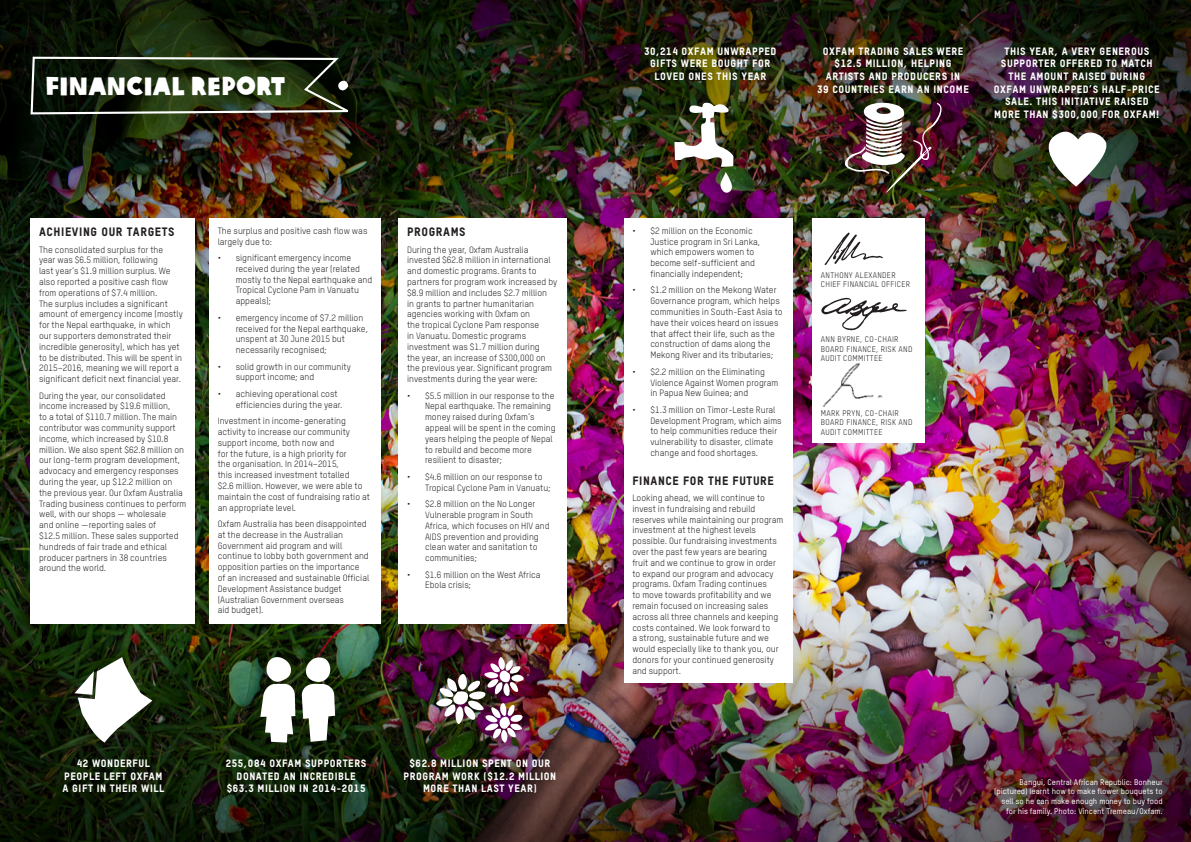
<style>
.page{position:relative;width:1191px;height:842px;background:#fff}
.page>*{position:absolute;margin:0;border:0;box-sizing:border-box;transform-origin:0 0}
.Body_Copy{font:25px "Oxfam Global Headline";color:#fff}
.Sub_Heading{font:12px "Oxfam TSTARPRO Headline";letter-spacing:.05em;color:#231f20}
.t1{font:10.5px/12.6px "Oxfam TSTARPRO Headline";letter-spacing:.05em;color:#fff;text-align:center}
.Body_Copy-2{font:9px/10.8px "Oxfam TSTARPRO";color:#231f20}
.t2{font:500 8px/9.6px "Oxfam TSTARPRO";color:#fff;text-align:right}
.t3{font:8px/9.2px "Oxfam TSTARPRO";letter-spacing:.04em;color:#231f20}
</style>
<div class="page">
<img style="left:0;top:357px;width:921px;height:216px">
<img style="left:0;top:0;width:921px;height:357px">
<img style="left:0;top:573px;width:921px;height:269px">
<img style="left:921px;top:0;width:270px;height:842px">
<div style="left:398px;top:218px;width:169px;height:406px;background:#fff"></div>
<div style="left:31px;top:218px;width:164px;height:406px;background:#fff"></div>
<div style="left:209px;top:218px;width:172px;height:406px;background:#fff"></div>
<svg style="left:29px;top:56px;width:327px;height:60px"></svg>
<div style="left:624px;top:218px;width:168px;height:464px;background:#fff"></div>
<svg style="left:74px;top:657px;width:78px;height:86px"></svg>
<img style="left:435px;top:657px;width:88px;height:86px">
<svg style="left:302px;top:657px;width:33px;height:85px"></svg>
<svg style="left:260px;top:657px;width:35px;height:86px"></svg>
<img style="left:674px;top:102px;width:59px;height:91px">
<img style="left:1041px;top:127px;width:68px;height:60px">
<img style="left:845px;top:102px;width:97px;height:91px">
<div style="left:812px;top:218px;width:112px;height:225px;background:#fff"></div>
<img style="left:822px;top:363px;width:61px;height:44px">
<svg style="left:824px;top:233px;width:59px;height:32px"></svg>
<svg style="left:821px;top:298px;width:85px;height:32px"></svg>
<p class="Body_Copy" style="left:45px;top:65px;width:242px">FINANCIAL REPORT</p>
<p class="t1" style="left:644px;top:45px;width:134px">30,214 OXFAM UNWRAPPED<br>GIFTS WERE BOUGHT FOR<br>LOVED ONES THIS YEAR</p>
<p class="t1" style="left:817px;top:45px;width:153px">OXFAM TRADING SALES WERE $12.5 MILLION, HELPING<br>ARTISTS AND PRODUCERS IN<br>39 COUNTRIES EARN AN INCOME</p>
<p class="t1" style="left:994px;top:45px;width:167px">THIS YEAR, A VERY GENEROUS<br>SUPPORTER OFFERED TO MATCH<br>THE AMOUNT RAISED DURING<br>OXFAM UNWRAPPED’S HALF-PRICE<br>SALE. THIS INITIATIVE RAISED<br>MORE THAN $300,000 FOR OXFAM!</p>
<p class="Sub_Heading" style="left:39px;top:224px;width:137px">ACHIEVING OUR TARGETS</p>
<p class="Body_Copy-2" style="left:39px;top:244px;width:145px">The consolidated surplus for the<br>year was $6.5 million, following<br>last year’s $1.9 million surplus. We also reported a positive cash flow from operations of $7.4 million.<br>The surplus includes a significant amount of emergency income (mostly for the Nepal earthquake, in which our supporters demonstrated their incredible generosity), which has yet to be distributed. This will be spent in 2015–2016, meaning we will report a significant deficit next financial year.</p>
<p class="Body_Copy-2" style="left:39px;top:390px;width:149px">During the year, our consolidated income increased by $19.6 million,<br>to a total of $110.7 million. The main contributor was community support income, which increased by $10.8 million. We also spent $62.8 million on our long-term program development, advocacy and emergency responses during the year, up $12.2 million on the previous year. Our Oxfam Australia Trading business continues to perform well, with our shops — wholesale<br>and online —reporting sales of<br>$12.5 million. These sales supported hundreds of fair trade and ethical producer partners in 38 countries around the world.</p>
<p class="Body_Copy-2" style="left:218px;top:225px;width:151px">The surplus and positive cash flow was largely due to:</p>
<p class="Body_Copy-2" style="left:236px;top:252px;width:138px;text-indent:-18px">• significant emergency income received during the year (related mostly to the Nepal earthquake and<br>Tropical Cyclone Pam in Vanuatu appeals);</p>
<p class="Body_Copy-2" style="left:236px;top:312px;width:134px;text-indent:-18px">• emergency income of $7.2 million received for the Nepal earthquake, unspent at 30 June 2015 but necessarily recognised;</p>
<p class="Body_Copy-2" style="left:236px;top:361px;width:117px;text-indent:-18px">• solid growth in our community support income; and</p>
<p class="Body_Copy-2" style="left:236px;top:388px;width:108px;text-indent:-18px">• achieving operational cost efficiencies during the year.</p>
<p class="Body_Copy-2" style="left:218px;top:415px;width:154px">Investment in income-generating activity to increase our community support income, both now and<br>for the future, is a high priority for<br>the organisation. In 2014–2015,<br>this increased investment totalled<br>$2.6 million. However, we were able to maintain the cost of fundraising ratio at an appropriate level.</p>
<p class="Body_Copy-2" style="left:218px;top:518px;width:153px">Oxfam Australia has been disappointed at the decrease in the Australian Government aid program and will continue to lobby both government and opposition parties on the importance of an increased and sustainable Official Development Assistance budget (Australian Government overseas<br>aid budget).</p>
<p class="Sub_Heading" style="left:407px;top:224px;width:60px">PROGRAMS</p>
<p class="Body_Copy-2" style="left:407px;top:244px;width:152px">During the year, Oxfam Australia invested $62.8 million in international and domestic programs. Grants to partners for program work increased by $8.9 million and includes $2.7 million<br>in grants to partner humanitarian agencies working with Oxfam on<br>the tropical Cyclone Pam response<br>in Vanuatu. Domestic programs investment was $1.7 million during<br>the year, an increase of $300,000 on the previous year. Significant program investments during the year were:</p>
<p class="Body_Copy-2" style="left:425px;top:390px;width:132px;text-indent:-18px">• $5.5 million in our response to the<br>Nepal earthquake. The remaining money raised during Oxfam’s appeal will be spent in the coming years helping the people of Nepal to rebuild and become more resilient to disaster;</p>
<p class="Body_Copy-2" style="left:425px;top:471px;width:127px;text-indent:-18px">• $4.6 million on our response to<br>Tropical Cyclone Pam in Vanuatu;</p>
<p class="Body_Copy-2" style="left:425px;top:498px;width:126px;text-indent:-18px">• $2.8 million on the No Longer<br>Vulnerable program in South<br>Africa, which focuses on HIV and<br>AIDS prevention and providing clean water and sanitation to communities;</p>
<p class="Body_Copy-2" style="left:425px;top:569px;width:117px;text-indent:-18px">• $1.6 million on the West Africa<br>Ebola crisis;</p>
<p class="Body_Copy-2" style="left:650px;top:225px;width:112px;text-indent:-18px">• $2 million on the Economic<br>Justice program in Sri Lanka, which empowers women to become self-sufficient and financially independent;</p>
<p class="Body_Copy-2" style="left:650px;top:285px;width:134px;text-indent:-18px">• $1.2 million on the Mekong Water Governance program, which helps communities in South-East Asia to have their voices heard on issues that affect their life, such as the construction of dams along the Mekong River and its tributaries;</p>
<p class="Body_Copy-2" style="left:650px;top:366px;width:129px;text-indent:-18px">• $2.2 million on the Eliminating<br>Violence Against Women program in Papua New Guinea; and</p>
<p class="Body_Copy-2" style="left:650px;top:404px;width:133px;text-indent:-18px">• $1.3 million on Timor-Leste Rural Development Program, which aims to help communities reduce their vulnerability to disaster, climate change and food shortages.</p>
<p class="Sub_Heading" style="left:632px;top:473px;width:143px">FINANCE FOR THE FUTURE</p>
<p class="Body_Copy-2" style="left:632px;top:492px;width:152px">Looking ahead, we will continue to invest in fundraising and rebuild reserves while maintaining our program investment at the highest levels possible. Our fundraising investments over the past few years are bearing fruit and we continue to grow in order to expand our program and advocacy programs. Oxfam Trading continues<br>to move towards profitability and we remain focused on increasing sales across all three channels and keeping costs contained. We look forward to<br>a strong, sustainable future and we would especially like to thank you, our donors for your continued generosity and support.</p>
<p class="t3" style="left:821px;top:270px;width:91px">ANTHONY ALEXANDER<br>CHIEF FINANCIAL OFFICER</p>
<p class="t3" style="left:821px;top:335px;width:93px">ANN BYRNE, CO-CHAIR<br>BOARD FINANCE, RISK AND<br>AUDIT COMMITTEE</p>
<p class="t3" style="left:821px;top:409px;width:93px">MARK PRYN, CO-CHAIR<br>BOARD FINANCE, RISK AND<br>AUDIT COMMITTEE</p>
<p class="t1" style="left:63px;top:757px;width:103px">42 WONDERFUL<br>PEOPLE LEFT OXFAM<br>A GIFT IN THEIR WILL</p>
<p class="t1" style="left:226px;top:757px;width:142px">255,084 OXFAM SUPPORTERS<br>DONATED AN INCREDIBLE $63.3 MILLION IN 2014-2015</p>
<p class="t1" style="left:403px;top:757px;width:154px">$62.8 MILLION SPENT ON OUR<br>PROGRAM WORK ($12.2 MILLION<br>MORE THAN LAST YEAR)</p>
<p class="t2" style="left:994px;top:777px;width:170px">Bangui, Central African Republic: Bonheur (pictured) learnt how to make flower bouquets to sell so he can make enough money to buy food for his family. Photo: Vincent Tremeau/Oxfam.</p>
</div>
